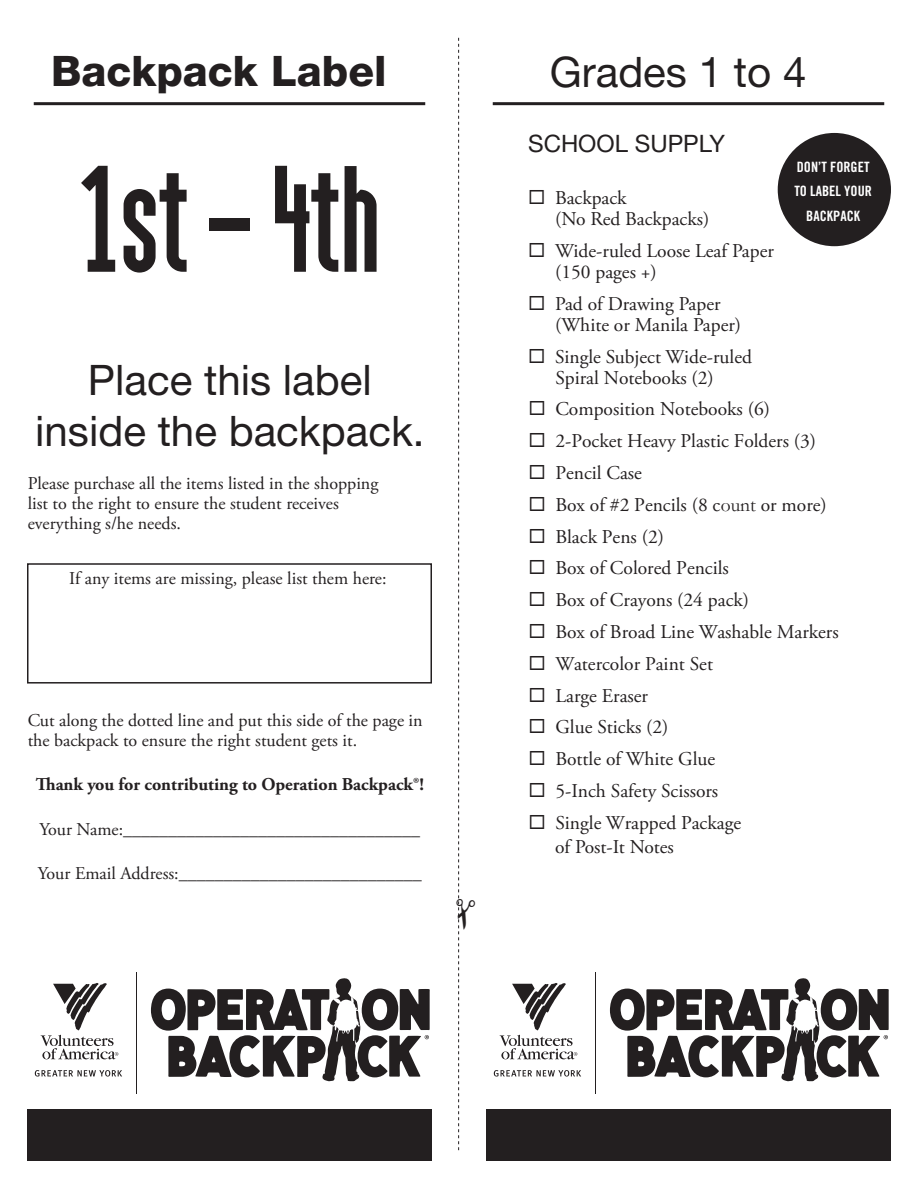
<style>
.page{position:relative;width:918px;height:1188px;background:#fff}
.page>*{position:absolute;margin:0;border:0;box-sizing:border-box;transform-origin:0 0}
.bullets{font:135px "Marten Grotesque";color:#231f20}
.bullets-2{font:42.15px/51px "Helvetica Neue";color:#231f20;text-align:center}
.bullets-3{font:800 42.15px "Helvetica Neue";color:#231f20}
.bullets-4{font:24px "Helvetica Neue";color:#231f20}
.List_Items{font:19.5px/21px "Adobe Garamond Pro";color:#231f20}
.bullets-5{font:18px/20.2px "Adobe Garamond Pro";color:#231f20}
.bullets-6{font:italic 700 18px "Adobe Garamond Pro";color:#231f20}
.bullets-7{font:700 18px "Adobe Garamond Pro";color:#231f20}
.bullets-8{font:14.25px "Trade Gothic Bold Cond Twenty";color:#fff}
.s1{font-weight:400;font-style:normal}
.s2{font-family:"Garamond"}
</style>
<div class="page">
<hr style="left:34px;top:102px;width:391px;height:3px;background:#231f20">
<hr style="left:493px;top:102px;width:391px;height:3px;background:#231f20">
<svg style="left:151px;top:978px;width:279px;height:104px"></svg>
<svg style="left:41px;top:983px;width:77px;height:76px"></svg>
<svg style="left:35px;top:1070px;width:87px;height:7px"></svg>
<hr style="left:136px;top:972px;width:1px;height:122px;background:#231f20">
<svg style="left:610px;top:978px;width:279px;height:104px"></svg>
<svg style="left:500px;top:983px;width:77px;height:76px"></svg>
<svg style="left:494px;top:1070px;width:87px;height:7px"></svg>
<hr style="left:595px;top:972px;width:1px;height:122px;background:#231f20">
<div style="left:28px;top:1109px;width:404px;height:52px;background:#231f20"></div>
<div style="left:487px;top:1109px;width:404px;height:52px;background:#231f20"></div>
<div style="left:27px;top:563px;width:405px;height:121px;border:2px solid #231f20"></div>
<div style="left:778px;top:133px;width:113px;height:113px;background:#231f20;border-radius:50%"></div>
<svg style="left:458px;top:38px;width:2px;height:1112px"></svg>
<p class="bullets-3" style="left:51px;top:46px;width:337px">Backpack Label</p>
<p class="bullets-2" style="left:550px;top:46px;width:258px">Grades 1 to 4</p>
<p class="bullets" style="left:79px;top:142px;width:303px">1st – 4th</p>
<p class="bullets-2" style="left:35px;top:354px;width:391px">Place this label inside the backpack.</p>
<p class="bullets-5" style="left:28px;top:474px;width:352px">Please purchase all the items listed in the shopping list to the right to ensure the student receives everything s/he needs.</p>
<p class="bullets-5" style="left:69px;top:569px;width:319px">If any items are missing, please list them here:</p>
<p class="bullets-5" style="left:28px;top:711px;width:396px">Cut along the dotted line and put this side of the page in the backpack to ensure the right student gets it.</p>
<p class="bullets-7" style="left:36px;top:774px;width:390px">Thank you for contributing to Operation Backpack®!</p>
<p class="bullets-6" style="left:40px;top:818px;width:382px"><span class="s1">Your Name:</span>_________________________________</p>
<p class="bullets-6" style="left:38px;top:863px;width:385px"><span class="s1">Your Email Address:</span>___________________________</p>
<p class="bullets-4" style="left:528px;top:129px;width:198px">SCHOOL SUPPLY</p>
<p class="bullets-8" style="left:797px;top:159px;width:74px">DON’T FORGET</p>
<p class="bullets-8" style="left:794px;top:183px;width:79px">TO LABEL YOUR</p>
<p class="bullets-8" style="left:806px;top:207px;width:55px">BACKPACK</p>
<p class="List_Items" style="left:555px;top:188px;width:156px;text-indent:-27px">◻ Backpack<br>(No Red Backpacks)</p>
<p class="List_Items" style="left:555px;top:241px;width:220px;text-indent:-27px">◻ Wide-ruled Loose Leaf Paper (150 pages +)</p>
<p class="List_Items" style="left:555px;top:294px;width:187px;text-indent:-27px">◻ Pad of Drawing Paper (White or Manila Paper)</p>
<p class="List_Items" style="left:528px;top:347px;width:225px">◻ Single Subject Wide-ruled</p>
<p class="List_Items" style="left:555px;top:368px;width:160px">Spiral Notebooks (2)</p>
<p class="List_Items" style="left:528px;top:399px;width:243px">◻ Composition Notebooks (6)</p>
<p class="List_Items" style="left:528px;top:431px;width:289px">◻ 2-Pocket Heavy Plastic Folders (3)</p>
<p class="List_Items" style="left:528px;top:463px;width:115px">◻ Pencil Case</p>
<p class="List_Items" style="left:528px;top:495px;width:300px">◻ Box of #2 Pencils (8 <span class="s2">count</span> or more)</p>
<p class="List_Items" style="left:528px;top:527px;width:137px">◻ Black Pens (2)</p>
<p class="List_Items" style="left:528px;top:558px;width:202px">◻ Box of Colored Pencils</p>
<p class="List_Items" style="left:528px;top:590px;width:222px">◻ Box of Crayons (24 pack)</p>
<p class="List_Items" style="left:528px;top:622px;width:312px">◻ Box of Broad Line Washable Markers</p>
<p class="List_Items" style="left:528px;top:654px;width:186px">◻ Watercolor Paint Set</p>
<p class="List_Items" style="left:528px;top:686px;width:121px">◻ Large Eraser</p>
<p class="List_Items" style="left:528px;top:717px;width:142px">◻ Glue Sticks (2)</p>
<p class="List_Items" style="left:528px;top:749px;width:188px">◻ Bottle of White Glue</p>
<p class="List_Items" style="left:528px;top:781px;width:191px">◻ 5-Inch Safety Scissors</p>
<p class="List_Items" style="left:555px;top:811px;width:188px;line-height:24.3px;text-indent:-27px">◻ Single Wrapped Package of Post-It Notes</p>
</div>
